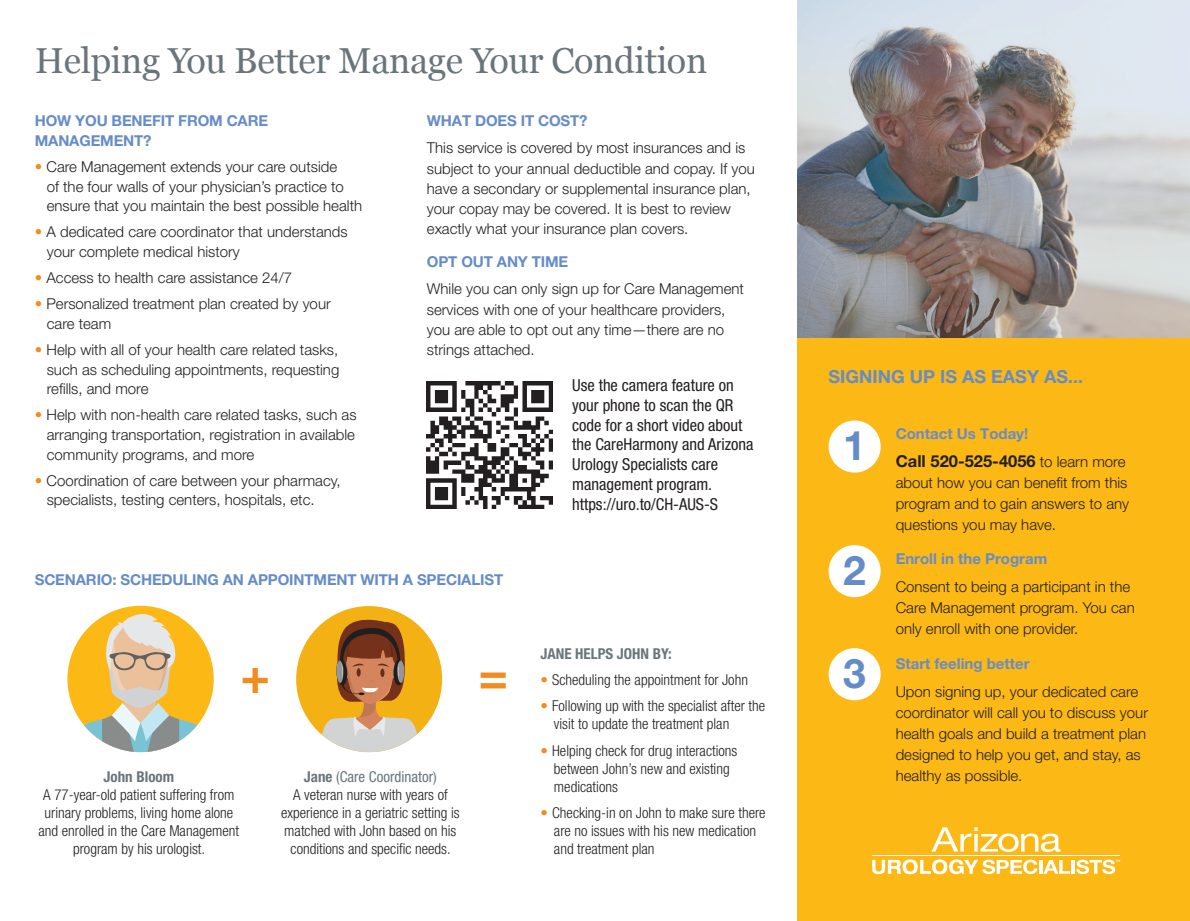
<style>
.page{position:relative;width:1190px;height:921px;background:#fff}
.page>*{position:absolute;margin:0;border:0;box-sizing:border-box;transform-origin:0 0}
.t1{font:700 49.5px "Helvetica Neue LT Pro";color:#f38c1e}
.t2{font:700 40.8px "Helvetica Neue LT Pro";color:#668cc8}
.t3{font:36px "Georgia";letter-spacing:-.01em;color:#6a757b}
.t4{font:700 18px "Helvetica Neue LT Pro";color:#668cc8}
.t5{font:condensed 16.5px/19.8px "Helvetica Neue LT Pro";color:#231f20}
.t6{font:700 16.5px "Helvetica Neue LT Pro";color:#231f20}
.t7{font:300 15px/19.5px "Helvetica Neue LT Pro";color:#231f20}
.t8{font:300 condensed 15px/18px "Helvetica Neue LT Pro";color:#231f20}
.t9{font:700 15px/19.5px "Helvetica Neue LT Pro";letter-spacing:-.01em;color:#668cc8}
.t10{font:700 condensed 15px "Helvetica Neue LT Pro";color:#6a757b}
.s1{color:#f38c1e}
.s2{font-weight:700;color:#6a757b}
.s3{font-weight:400;color:#6a757b}
.s4{font-stretch:normal;color:#f38c1e}
.s5{font-weight:300;font-size:15px}
</style>
<div class="page">
<div style="left:797px;top:0;width:393px;height:920px;background:#fcb814"></div>
<hr style="left:872px;top:855px;width:247px;height:1px;background:#fff">
<svg style="left:931px;top:827px;width:129px;height:24px"></svg>
<svg style="left:872px;top:859px;width:165px;height:15px"></svg>
<hr style="left:1039px;top:859px;width:3px;height:14px;background:#fff">
<svg style="left:1043px;top:859px;width:27px;height:14px"></svg>
<hr style="left:1071px;top:859px;width:3px;height:14px;background:#fff">
<svg style="left:1076px;top:859px;width:44px;height:15px"></svg>
<div style="left:828px;top:420px;width:52px;height:52px;background:#fff;border-radius:50%"></div>
<div style="left:828px;top:545px;width:52px;height:52px;background:#fff;border-radius:50%"></div>
<div style="left:828px;top:648px;width:52px;height:52px;background:#fff;border-radius:50%"></div>
<div style="left:296px;top:606px;width:146px;height:146px;background:#f3b113;border-radius:50%"></div>
<svg style="left:320px;top:612px;width:99px;height:140px"></svg>
<div style="left:67px;top:605px;width:147px;height:147px;background:#fcb814;border-radius:50%"></div>
<svg style="left:84px;top:612px;width:113px;height:140px"></svg>
<svg style="left:797px;top:0;width:393px;height:337px"></svg>
<img style="left:426px;top:381px;width:127px;height:127px">
<h3 class="t3" style="left:35px;top:35px;width:674px">Helping You Better Manage Your Condition</h3>
<p class="t9" style="left:35px;top:111px;width:235px">HOW YOU BENEFIT FROM CARE<br>MANAGEMENT?</p>
<p class="t7" style="left:47px;top:157px;width:317px;text-indent:-12px"><span class="s1">•</span> Care Management extends your care outside<br>of the four walls of your physician’s practice to ensure that you maintain the best possible health</p>
<p class="t7" style="left:47px;top:222px;width:302px;text-indent:-12px"><span class="s1">•</span> A dedicated care coordinator that understands your complete medical history</p>
<p class="t7" style="left:35px;top:268px;width:259px"><span class="s1">•</span> Access to health care assistance 24/7</p>
<p class="t7" style="left:47px;top:294px;width:285px;text-indent:-12px"><span class="s1">•</span> Personalized treatment plan created by your care team</p>
<p class="t7" style="left:47px;top:340px;width:294px;text-align:justify;text-indent:-12px"><span class="s1">•</span> Help with all of your health care related tasks, such as scheduling appointments, requesting refills, and more</p>
<p class="t7" style="left:47px;top:405px;width:311px;text-align:justify;text-indent:-12px"><span class="s1">•</span> Help with non-health care related tasks, such as arranging transportation, registration in available community programs, and more</p>
<p class="t7" style="left:47px;top:470px;width:295px;text-indent:-12px"><span class="s1">•</span> Coordination of care between your pharmacy, specialists, testing centers, hospitals, etc.</p>
<p class="t9" style="left:427px;top:111px;width:162px">WHAT DOES IT COST?</p>
<p class="t7" style="left:427px;top:137px;width:329px;line-height:20.2px">This service is covered by most insurances and is subject to your annual deductible and copay. If you have a secondary or supplemental insurance plan, your copay may be covered. It is best to review exactly what your insurance plan covers.</p>
<p class="t9" style="left:427px;top:252px;width:143px">OPT OUT ANY TIME</p>
<p class="t7" style="left:427px;top:278px;width:319px;line-height:20.2px">While you can only sign up for Care Management services with one of your healthcare providers, you are able to opt out any time—there are no strings attached.</p>
<p class="t5" style="left:572px;top:375px;width:183px">Use the camera feature on your phone to scan the QR code for a short video about the CareHarmony and Arizona<br>Urology Specialists care management program. https://uro.to/CH-AUS-S</p>
<p class="t9" style="left:35px;top:569px;width:470px">SCENARIO: SCHEDULING AN APPOINTMENT WITH A SPECIALIST</p>
<h1 class="t1" style="left:240px;top:644px;width:31px">+</h1>
<h1 class="t1" style="left:478px;top:644px;width:31px">=</h1>
<p class="t10" style="left:104px;top:767px;width:72px">John Bloom</p>
<p class="t8" style="left:39px;top:785px;width:202px;text-align:center">A 77-year-old patient suffering from urinary problems, living home alone and enrolled in the Care Management program by his urologist.</p>
<p class="t8" style="left:281px;top:767px;width:180px;text-align:center"><span class="s2">Jane</span> <span class="s3">(Care Coordinator)<br></span>A veteran nurse with years of experience in a geriatric setting is matched with John based on his conditions and specific needs.</p>
<p class="t10" style="left:540px;top:644px;width:133px">JANE HELPS JOHN BY:</p>
<p class="t8" style="left:540px;top:670px;width:209px"><span class="s4">•</span> Scheduling the appointment for John</p>
<p class="t8" style="left:554px;top:697px;width:213px;text-indent:-14px"><span class="s4">•</span> Following up with the specialist after the visit to update the treatment plan</p>
<p class="t8" style="left:554px;top:741px;width:185px;text-indent:-14px"><span class="s4">•</span> Helping check for drug interactions between John’s new and existing medications</p>
<p class="t8" style="left:554px;top:803px;width:213px;text-indent:-14px"><span class="s4">•</span> Checking-in on John to make sure there are no issues with his new medication and treatment plan</p>
<p class="t4" style="left:828px;top:365px;width:256px">SIGNING UP IS AS EASY AS...</p>
<h2 class="t2" style="left:843px;top:420px;width:24px">1</h2>
<h2 class="t2" style="left:843px;top:545px;width:24px">2</h2>
<h2 class="t2" style="left:843px;top:648px;width:24px">3</h2>
<p class="t9" style="left:895px;top:423px;width:134px">Contact Us Today!</p>
<p class="t6" style="left:895px;top:450px;width:231px">Call 520-525-4056 <span class="s5">to learn more</span></p>
<p class="t7" style="left:895px;top:471px;width:235px;line-height:21px;text-align:justify">about how you can benefit from this program and to gain answers to any questions you may have.</p>
<p class="t9" style="left:895px;top:549px;width:153px">Enroll in the Program</p>
<p class="t7" style="left:895px;top:576px;width:241px;line-height:21px">Consent to being a participant in the<br>Care Management program. You can only enroll with one provider.</p>
<p class="t9" style="left:895px;top:653px;width:135px">Start feeling better</p>
<p class="t7" style="left:895px;top:680px;width:254px;line-height:21px">Upon signing up, your dedicated care coordinator will call you to discuss your health goals and build a treatment plan designed to help you get, and stay, as healthy as possible.</p>
</div>
